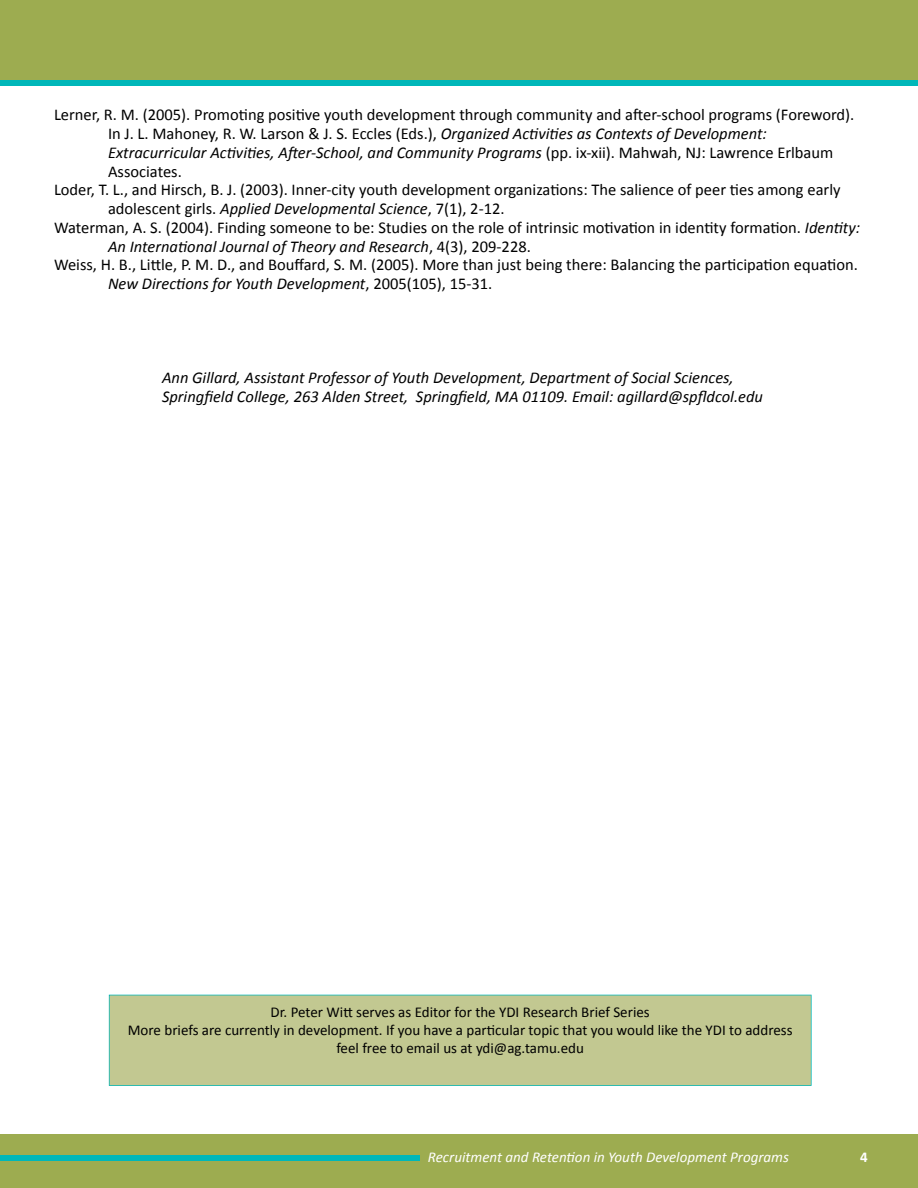
<style>
.page{position:relative;width:918px;height:1188px;background:#fff}
.page>*{position:absolute;margin:0;border:0;box-sizing:border-box;transform-origin:0 0}
.t1{font:16.5px "Calibri";color:#000}
.t2{font:italic 16.5px/18.8px "Calibri";color:#000}
.t3{font:15px/18px "Calibri";color:#000;text-align:center}
.t4{font:italic 15px "Calibri";color:#fff}
.t5{font:700 15px "Calibri";color:#fff}
.s1{font-style:normal}
.s2{font-style:italic}
</style>
<div class="page">
<div style="left:0;top:0;width:918px;height:81px;background:#9dac50"></div>
<div style="left:0;top:80px;width:918px;height:5px;background:#00b7b9"></div>
<div style="left:0;top:1134px;width:918px;height:54px;background:#9dac50"></div>
<div style="left:0;top:1155px;width:420px;height:5px;background:#00b7b9"></div>
<div style="left:109px;top:995px;width:703px;height:91px;background:#c2c891"></div>
<p class="t1" style="left:54px;top:105px;width:802px">Lerner, R. M. (2005). Promoting positive youth development through community and after-school programs (Foreword).</p>
<p class="t2" style="left:108px;top:123px;width:660px"><span class="s1">In J. L. Mahoney, R. W. Larson &amp; J. S. Eccles (Eds.),</span> Organized Activities as Contexts of Development:</p>
<p class="t2" style="left:108px;top:142px;width:727px">Extracurricular Activities, After-School, and Community Programs <span class="s1">(pp. ix-xii). Mahwah, NJ: Lawrence Erlbaum</span></p>
<p class="t1" style="left:108px;top:161px;width:75px">Associates.</p>
<p class="t1" style="left:54px;top:180px;width:788px">Loder, T. L., and Hirsch, B. J. (2003). Inner-city youth development organizations: The salience of peer ties among early</p>
<p class="t1" style="left:108px;top:198px;width:398px">adolescent girls. <span class="s2">Applied Developmental Science</span>, 7(1), 2-12.</p>
<p class="t1" style="left:54px;top:217px;width:808px">Waterman, A. S. (2004). Finding someone to be: Studies on the role of intrinsic motivation in identity formation. <span class="s2">Identity:</span></p>
<p class="t2" style="left:108px;top:236px;width:424px">An International Journal of Theory and Research<span class="s1">, 4(3), 209-228.</span></p>
<p class="t1" style="left:54px;top:255px;width:805px">Weiss, H. B., Little, P. M. D., and Bouffard, S. M. (2005). More than just being there: Balancing the participation equation.</p>
<p class="t2" style="left:108px;top:273px;width:386px">New Directions for Youth Development<span class="s1">, 2005(105), 15-31.</span></p>
<p class="t2" style="left:162px;top:367px;width:603px">Ann Gillard, Assistant Professor of Youth Development, Department of Social Sciences,<br>Springfield College, 263 Alden Street, Springfield, MA 01109. Email: agillard@spfldcol.edu</p>
<p class="t3" style="left:128px;top:1002px;width:666px">Dr. Peter Witt serves as Editor for the YDI Research Brief Series<br>More briefs are currently in development. If you have a particular topic that you would like the YDI to address feel free to email us at ydi@ag.tamu.edu</p>
<p class="t4" style="left:428px;top:1148px;width:363px">Recruitment and Retention in Youth Development Programs</p>
<p class="t5" style="left:860px;top:1148px;width:9px">4</p>
</div>
